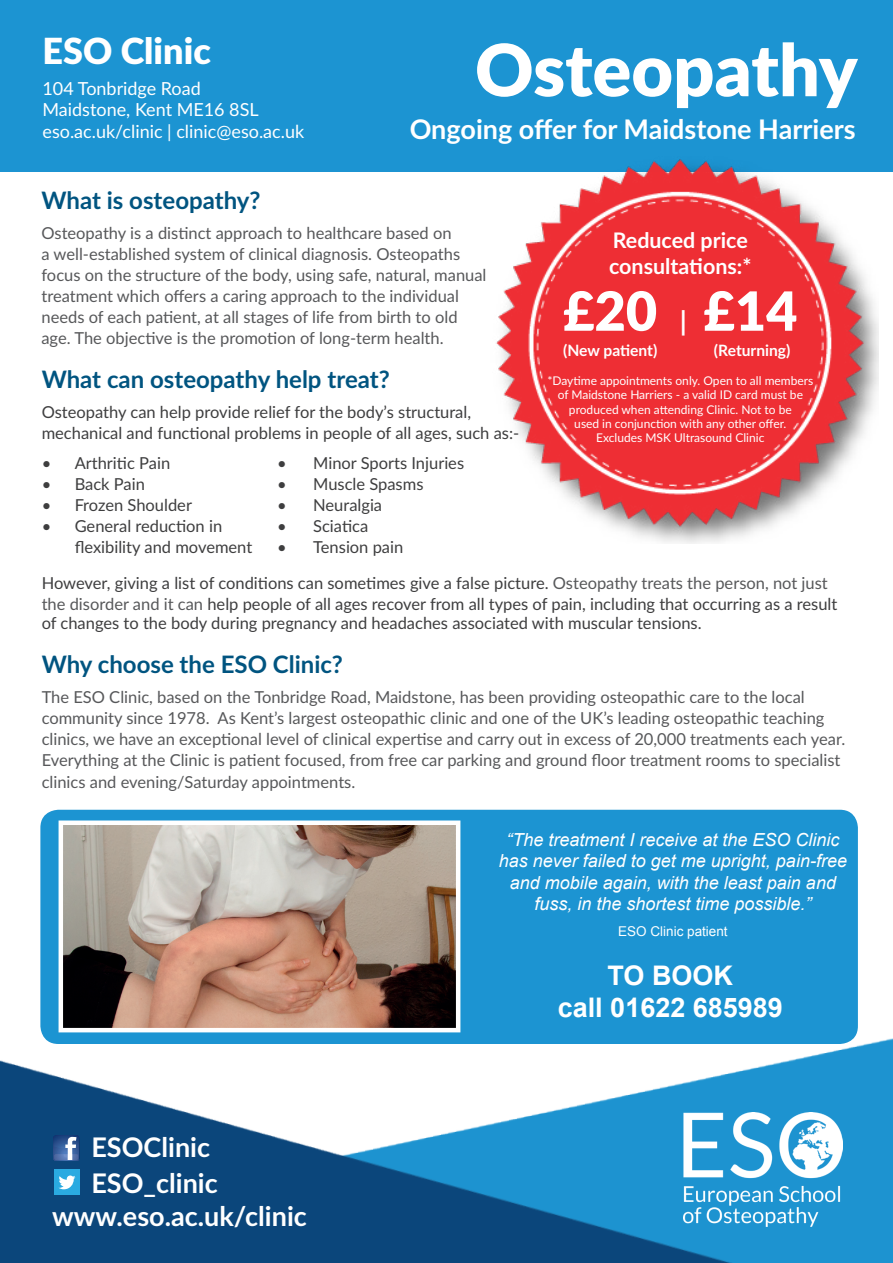
<style>
.page{position:relative;width:893px;height:1263px;background:#fff}
.page>*{position:absolute;margin:0;border:0;box-sizing:border-box;transform-origin:0 0}
.t1{font:900 72px "Lato";color:#fff}
.t2{font:900 54px "Lato";color:#fff}
.t3{font:900 36px "Lato";color:#fff}
.t4{font:700 27px/36px "Lato";color:#fff}
.t5{font:700 27px/32.4px "Arial";color:#fff;text-align:center}
.t6{font:700 24px "Lato";color:#005480}
.t7{font:700 21.45px/25.8px "Lato";color:#fff}
.t8{font:700 21px "Arial";color:#fff}
.t9{font:italic 18px/21.6px "Arial";color:#fff;text-align:center}
.t10{font:18px/21.6px "Lato";color:#fff}
.t11{font:16.5px/21px "Lato";color:#57585a}
.t12{font:16.5px/21px "Lato";color:#3e3e3f}
.t13{font:700 15.6px "Lato";color:#fff}
.t14{font:13.5px "Arial";color:#fff}
.t15{font:12px/14.2px "Lato";color:#fff;text-align:center}
.s1{font-size:36px}
.s2{font-size:26.85px}
.s3{color:#57585a}
</style>
<div class="page">
<div style="left:0;top:0;width:893px;height:171px;background:#1c94d2"></div>
<img style="left:0;top:822px;width:893px;height:441px">
<div style="left:40px;top:810px;width:818px;height:234px;background:#1c94d2;border-radius:18px"></div>
<img style="left:64px;top:825px;width:391px;height:202px">
<div style="left:59px;top:820px;width:401px;height:212px;border:4px solid #fff"></div>
<img style="left:683px;top:1112px;width:159px;height:114px">
<img style="left:485px;top:159px;width:394px;height:384px">
<svg style="left:54px;top:1135px;width:25px;height:26px"></svg>
<div style="left:54px;top:1170px;width:26px;height:25px;background:#2aaae1"></div>
<svg style="left:58px;top:1175px;width:17px;height:14px"></svg>
<h3 class="t3" style="left:43px;top:24px;width:170px">ESO Clinic</h3>
<p class="t10" style="left:43px;top:77px;width:263px">104 Tonbridge Road<br>Maidstone, Kent ME16 8SL eso.ac.uk/clinic | clinic@eso.ac.uk</p>
<h1 class="t1" style="left:475px;top:16px;width:384px">Osteopathy</h1>
<h3 class="t4" style="left:410px;top:110px;width:448px">Ongoing offer for Maidstone Harriers</h3>
<h3 class="t6" style="left:41px;top:182px;width:221px">What is osteopathy?</h3>
<p class="t11" style="left:41px;top:221px;width:446px">Osteopathy is a distinct approach to healthcare based on<br>a well-established system of clinical diagnosis. Osteopaths focus on the structure of the body, using safe, natural, manual treatment which offers a caring approach to the individual needs of each patient, at all stages of life from birth to old age. The objective is the promotion of long-term health.</p>
<h3 class="t6" style="left:42px;top:362px;width:350px">What can osteopathy help treat?</h3>
<p class="t12" style="left:42px;top:401px;width:479px">Osteopathy can help provide relief for the body’s structural, mechanical and functional problems in people of all ages, such as:-</p>
<p class="t12" style="left:42px;top:452px;width:130px">• Arthritic Pain</p>
<p class="t12" style="left:277px;top:452px;width:188px">• Minor Sports Injuries</p>
<p class="t12" style="left:42px;top:473px;width:105px">• Back Pain</p>
<p class="t12" style="left:277px;top:473px;width:148px">• Muscle Spasms</p>
<p class="t12" style="left:42px;top:494px;width:152px">• Frozen Shoulder</p>
<p class="t12" style="left:277px;top:494px;width:106px">• Neuralgia</p>
<p class="t12" style="left:42px;top:515px;width:182px">• General reduction in</p>
<p class="t12" style="left:277px;top:515px;width:93px">• Sciatica</p>
<p class="t12" style="left:75px;top:536px;width:179px">flexibility and movement</p>
<p class="t8" style="left:582px;top:225px;width:228px">1st consultation <span class="s1">£20</span></p>
<h3 class="t7" style="left:609px;top:226px;width:144px">Reduced price consultations:*</h3>
<h2 class="t2" style="left:563px;top:270px;width:236px">£20 <span class="s2">|</span> £14</h2>
<p class="t13" style="left:563px;top:339px;width:96px">(New patient)</p>
<p class="t13" style="left:714px;top:339px;width:78px">(Returning)</p>
<p class="t15" style="left:547px;top:373px;width:268px">*Daytime appointments only. Open to all members of Maidstone Harriers - a valid ID card must be produced when attending Clinic. Not to be<br>used in conjunction with any other offer.<br>Excludes MSK Ultrasound Clinic</p>
<p class="t12" style="left:42px;top:529px;width:788px;line-height:35.4px;text-indent:236px">• Tension pain<br>However, giving a list of conditions can sometimes give a false picture. <span class="s3">Osteopathy treats the person, not just</span></p>
<p class="t12" style="left:42px;top:593px;width:797px;line-height:19.8px"><span class="s3">the disorder and it can</span> help people of all ages recover from all types of pain, including that occurring as a result of changes to the body during pregnancy and headaches associated with muscular tensions.</p>
<h3 class="t6" style="left:42px;top:647px;width:303px">Why choose the ESO Clinic?</h3>
<p class="t11" style="left:42px;top:686px;width:805px">The ESO Clinic, based on the Tonbridge Road, Maidstone, has been providing osteopathic care to the local community since 1978. As Kent’s largest osteopathic clinic and one of the UK’s leading osteopathic teaching clinics, we have an exceptional level of clinical expertise and carry out in excess of 20,000 treatments each year.<br>Everything at the Clinic is patient focused, from free car parking and ground floor treatment rooms to specialist clinics and evening/Saturday appointments.</p>
<p class="t9" style="left:499px;top:829px;width:350px">“The treatment I receive at the ESO Clinic has never failed to get me upright, pain-free and mobile again, with the least pain and fuss, in the shortest time possible.”</p>
<p class="t14" style="left:618px;top:922px;width:111px">ESO Clinic patient</p>
<h3 class="t4" style="left:91px;top:1128px;width:128px">ESOClinic<br>ESO_clinic</h3>
<h3 class="t4" style="left:52px;top:1196px;width:256px">www.eso.ac.uk/clinic</h3>
<h3 class="t5" style="left:558px;top:960px;width:227px">TO BOOK<br>call 01622 685989</h3>
</div>
